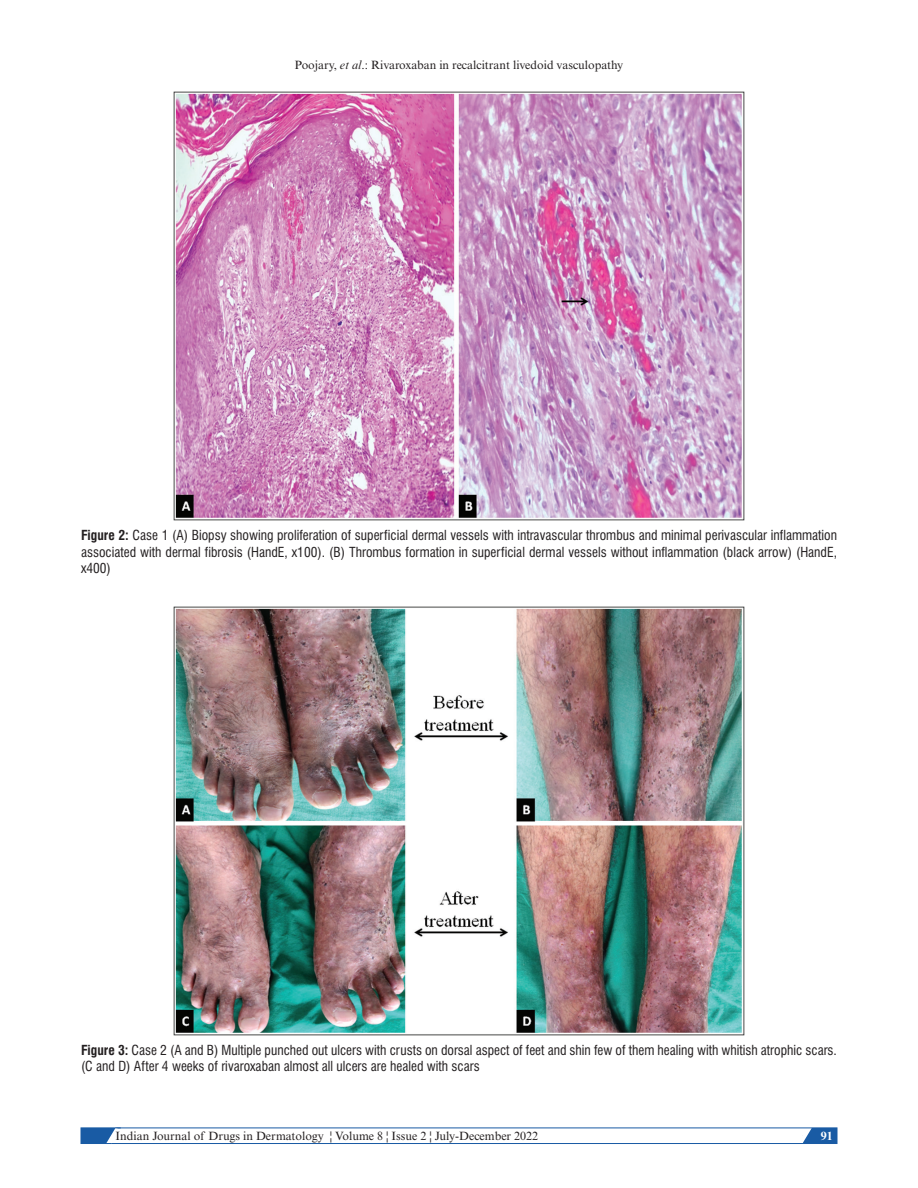
<style>
.page{position:relative;width:918px;height:1188px;background:#fff}
.page>*{position:absolute;margin:0;border:0;box-sizing:border-box;transform-origin:0 0}
.t1{font:condensed 13.5px/16.5px "Swiss 721 BT";color:#231f20;text-align:justify}
.t2{font:12px "Times New Roman MT Std";color:#231f20}
.t3{font:700 12px "Times New Roman MT Std";color:#fff}
.s1{font-style:italic}
.s2{font-weight:700}
</style>
<div class="page">
<svg style="left:798px;top:1127px;width:39px;height:15px"></svg>
<div style="left:81px;top:1128px;width:756px;height:16px;border:1px solid #195ba4"></div>
<svg style="left:81px;top:1127px;width:40px;height:17px"></svg>
<img style="left:174px;top:92px;width:570px;height:429px">
<img style="left:174px;top:606px;width:570px;height:429px">
<p class="t2" style="left:295px;top:58px;width:330px">Poojary, <span class="s1">et al</span>.: Rivaroxaban in recalcitrant livedoid vasculopathy</p>
<p class="t1" style="left:81px;top:527px;width:758px"><span class="s2">Figure 2:</span> Case 1 (A) Biopsy showing proliferation of superficial dermal vessels with intravascular thrombus and minimal perivascular inflammation associated with dermal fibrosis (HandE, x100). (B) Thrombus formation in superficial dermal vessels without inflammation (black arrow) (HandE, x400)</p>
<p class="t1" style="left:81px;top:1041px;width:758px"><span class="s2">Figure 3:</span> Case 2 (A and B) Multiple punched out ulcers with crusts on dorsal aspect of feet and shin few of them healing with whitish atrophic scars. (C and D) After 4 weeks of rivaroxaban almost all ulcers are healed with scars</p>
<p class="t2" style="left:116px;top:1129px;width:424px">Indian Journal of Drugs in Dermatology ¦ Volume 8 ¦ Issue 2 ¦ July-December 2022</p>
<p class="t3" style="left:821px;top:1128px;width:13px">91</p>
</div>
